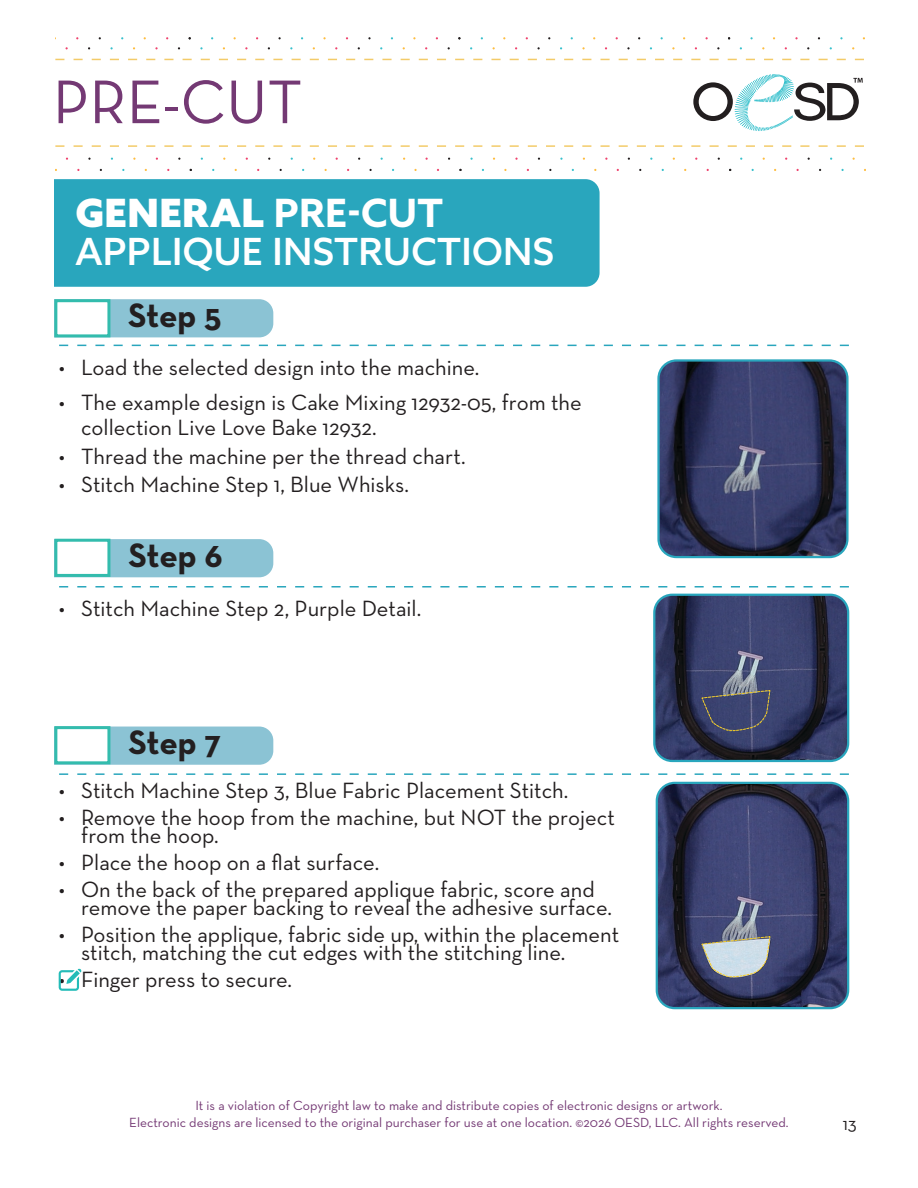
<style>
.page{position:relative;width:918px;height:1188px;background:#fff}
.page>*{position:absolute;margin:0;border:0;box-sizing:border-box;transform-origin:0 0}
.t1{font:62.7px "Neutra Text";color:#743974}
.t2{font:900 39px "Azo Sans";letter-spacing:.01em;color:#fff}
.t3{font:500 37.5px "Azo Sans";letter-spacing:.01em;color:#fff}
.t4{font:700 34.5px "Neutra Text";letter-spacing:-.01em;color:#231f20}
.t5{font:22.5px/18px "Neutra Text";color:#231f20}
.t6{font:18px "Neutra Text";color:#231f20}
.t7{font:13.5px/16.2px "Neutra Text";color:#743974;text-align:center}
.s1{font-weight:700}
</style>
<div class="page">
<div style="left:54px;top:179px;width:546px;height:108px;background:#29a6bd"></div>
<div style="left:110px;top:299px;width:163px;height:38px;background:#8bc3d4"></div>
<div style="left:110px;top:539px;width:163px;height:38px;background:#8bc3d4"></div>
<div style="left:54px;top:727px;width:219px;height:38px;background:#8bc3d4"></div>
<svg style="left:59px;top:345px;width:790px;height:1px"></svg>
<svg style="left:59px;top:586px;width:790px;height:2px"></svg>
<svg style="left:59px;top:773px;width:790px;height:2px"></svg>
<div style="left:54px;top:299px;width:56px;height:38px;background:#fff;border:3px solid #33bcad"></div>
<div style="left:54px;top:539px;width:56px;height:38px;background:#fff;border:3px solid #33bcad"></div>
<div style="left:54px;top:726px;width:56px;height:38px;background:#fff;border:3px solid #33bcad"></div>
<img style="left:657px;top:783px;width:191px;height:225px">
<div style="left:656px;top:782px;width:193px;height:227px;border:2px solid #29a6bd;border-radius:18px"></div>
<img style="left:656px;top:595px;width:192px;height:166px">
<div style="left:653px;top:594px;width:196px;height:168px;border:2px solid #29a6bd;border-radius:18px"></div>
<img style="left:660px;top:362px;width:186px;height:193px">
<div style="left:657px;top:359px;width:192px;height:199px;border:2px solid #29a6bd;border-radius:18px"></div>
<svg style="left:701px;top:936px;width:70px;height:42px"></svg>
<svg style="left:701px;top:690px;width:70px;height:41px"></svg>
<svg style="left:55px;top:59px;width:809px;height:2px"></svg>
<svg style="left:55px;top:145px;width:809px;height:2px"></svg>
<svg style="left:693px;top:74px;width:170px;height:57px"></svg>
<svg style="left:59px;top:969px;width:23px;height:22px"></svg>
<h1 class="t1" style="left:53px;top:64px;width:251px">PRE-CUT</h1>
<h2 class="t2" style="left:75px;top:187px;width:369px">GENERAL <span class="s1">PRE-CUT</span></h2>
<h3 class="t3" style="left:75px;top:227px;width:480px">APPLIQUE INSTRUCTIONS</h3>
<h3 class="t4" style="left:128px;top:294px;width:95px">Step 5</h3>
<p class="t5" style="left:59px;top:358px;width:422px">• Load the selected design into the machine.</p>
<p class="t5" style="left:81px;top:389px;width:502px;line-height:25.5px;text-indent:-22px">• The example design is Cake Mixing 12932-05, from the collection Live Love Bake 12932.</p>
<p class="t5" style="left:59px;top:447px;width:409px">• Thread the machine per the thread chart.</p>
<p class="t5" style="left:59px;top:475px;width:352px">• Stitch Machine Step 1, Blue Whisks.</p>
<h3 class="t4" style="left:128px;top:534px;width:96px">Step 6</h3>
<p class="t5" style="left:59px;top:599px;width:364px">• Stitch Machine Step 2, Purple Detail.</p>
<h3 class="t4" style="left:128px;top:721px;width:94px">Step 7</h3>
<p class="t5" style="left:59px;top:781px;width:511px">• Stitch Machine Step 3, Blue Fabric Placement Stitch.</p>
<p class="t5" style="left:81px;top:808px;width:535px;text-indent:-22px">• Remove the hoop from the machine, but NOT the project from the hoop.</p>
<p class="t5" style="left:59px;top:853px;width:322px">• Place the hoop on a flat surface.</p>
<p class="t5" style="left:81px;top:880px;width:532px;text-indent:-22px">• On the back of the prepared applique fabric, score and remove the paper backing to reveal the adhesive surface.</p>
<p class="t5" style="left:81px;top:925px;width:540px;text-indent:-22px">• Position the applique, fabric side up, within the placement stitch, matching the cut edges with the stitching line.</p>
<p class="t5" style="left:59px;top:970px;width:235px">• Finger press to secure.</p>
<p class="t7" style="left:129px;top:1098px;width:661px">It is a violation of Copyright law to make and distribute copies of electronic designs or artwork.<br>Electronic designs are licensed to the original purchaser for use at one location. ©2026 OESD, LLC. All rights reserved.</p>
<p class="t6" style="left:843px;top:1113px;width:16px">13</p>
</div>
